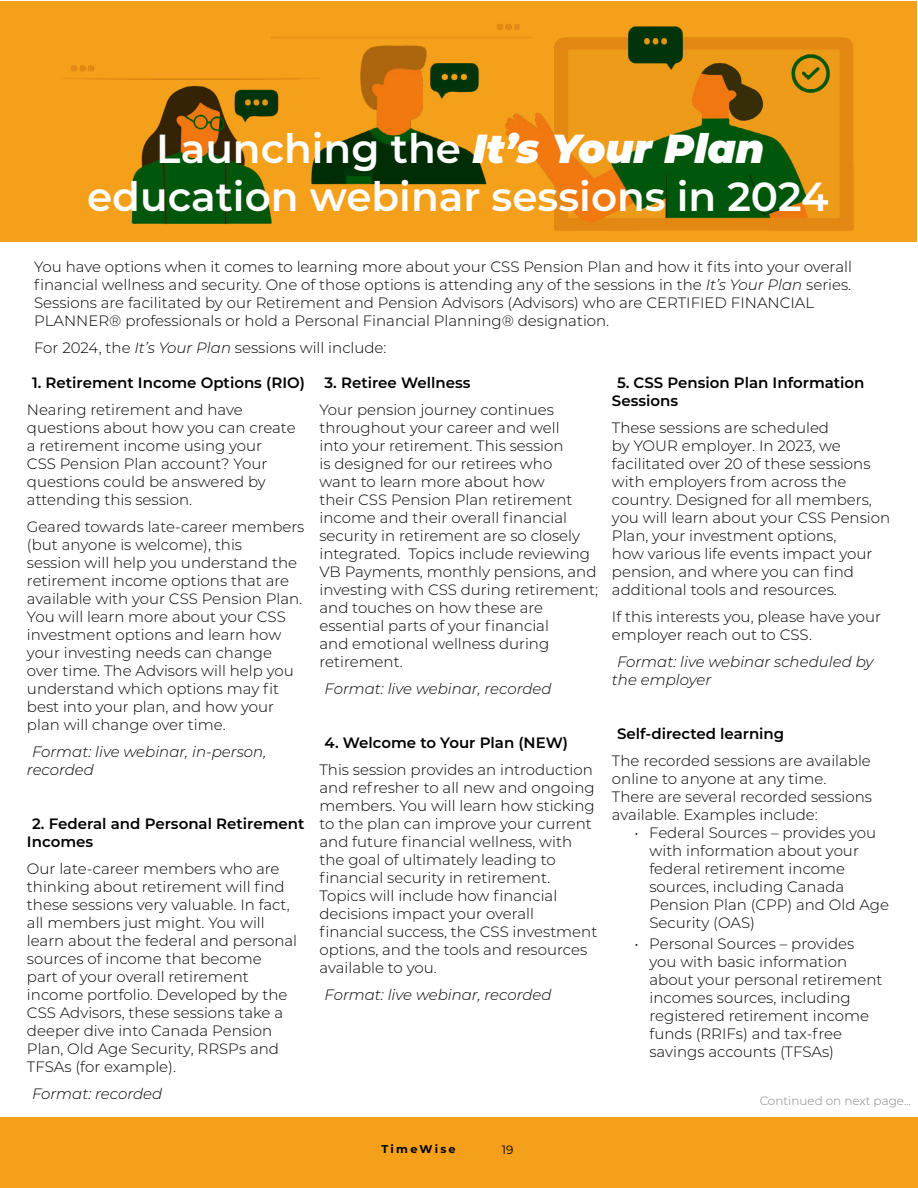
<style>
.page{position:relative;width:918px;height:1188px;background:#fff}
.page>*{position:absolute;margin:0;border:0;box-sizing:border-box;transform-origin:0 0}
.t1{font:600 40.5px/48.6px "Montserrat";color:#fff;text-align:center}
.t2{font:300 15px/18px "Montserrat";color:#000}
.t3{font:600 15px/18px "Montserrat";color:#000}
.t4{font:italic 300 15px/18px "Montserrat";color:#000}
.t5{font:300 12px "Montserrat";color:#878787}
.t6{font:12px "Montserrat";color:#000}
.t7{font:700 11.25px "Montserrat";letter-spacing:.2em;color:#000}
.s1{font-weight:900;font-style:italic}
.s2{font-style:italic}
</style>
<div class="page">
<svg style="left:0;top:1px;width:917px;height:241px;background:#c88b15"></svg>
<div style="left:0;top:1117px;width:918px;height:71px;background:#f5a01a"></div>
<h1 class="t1" style="left:87px;top:122px;width:743px">Launching the <span class="s1">It’s Your Plan </span>education webinar sessions in 2024</h1>
<p class="t2" style="left:34px;top:257px;width:819px">You have options when it comes to learning more about your CSS Pension Plan and how it fits into your overall financial wellness and security. One of those options is attending any of the sessions in the <span class="s2">It’s Your Plan</span> series.<br>Sessions are facilitated by our Retirement and Pension Advisors (Advisors) who are CERTIFIED FINANCIAL PLANNER® professionals or hold a Personal Financial Planning® designation.</p>
<p class="t2" style="left:34px;top:338px;width:354px">For 2024, the <span class="s2">It’s Your Plan</span> sessions will include:</p>
<p class="t3" style="left:32px;top:373px;width:275px">1. Retirement Income Options (RIO)</p>
<p class="t2" style="left:27px;top:400px;width:270px">Nearing retirement and have questions about how you can create a retirement income using your<br>CSS Pension Plan account? Your questions could be answered by attending this session.</p>
<p class="t2" style="left:27px;top:517px;width:279px">Geared towards late-career members (but anyone is welcome), this<br>session will help you understand the retirement income options that are available with your CSS Pension Plan.<br>You will learn more about your CSS investment options and learn how your investing needs can change over time. The Advisors will help you understand which options may fit best into your plan, and how your plan will change over time.</p>
<p class="t4" style="left:27px;top:742px;width:241px;text-indent:5px">Format: live webinar, in-person, recorded</p>
<p class="t3" style="left:325px;top:373px;width:147px">3. Retiree Wellness</p>
<p class="t2" style="left:319px;top:400px;width:280px">Your pension journey continues throughout your career and well<br>into your retirement. This session<br>is designed for our retirees who<br>want to learn more about how<br>their CSS Pension Plan retirement income and their overall financial security in retirement are so closely integrated. Topics include reviewing<br>VB Payments, monthly pensions, and investing with CSS during retirement; and touches on how these are essential parts of your financial<br>and emotional wellness during retirement.</p>
<p class="t4" style="left:325px;top:679px;width:229px">Format: live webinar, recorded</p>
<p class="t3" style="left:612px;top:373px;width:254px;text-indent:5px">5. CSS Pension Plan Information<br>Sessions</p>
<p class="t2" style="left:612px;top:418px;width:280px">These sessions are scheduled<br>by YOUR employer. In 2023, we facilitated over 20 of these sessions with employers from across the country. Designed for all members, you will learn about your CSS Pension<br>Plan, your investment options,<br>how various life events impact your pension, and where you can find additional tools and resources.</p>
<p class="t2" style="left:612px;top:607px;width:271px">If this interests you, please have your employer reach out to CSS.</p>
<p class="t4" style="left:612px;top:652px;width:263px;text-indent:5px">Format: live webinar scheduled by the employer</p>
<p class="t3" style="left:617px;top:724px;width:169px">Self-directed learning</p>
<p class="t2" style="left:612px;top:751px;width:262px">The recorded sessions are available online to anyone at any time.<br>There are several recorded sessions available. Examples include:</p>
<p class="t2" style="left:649px;top:823px;width:241px;text-indent:-15px">• Federal Sources – provides you with information about your federal retirement income sources, including Canada<br>Pension Plan (CPP) and Old Age<br>Security (OAS)</p>
<p class="t2" style="left:649px;top:934px;width:235px;text-indent:-15px">• Personal Sources – provides you with basic information about your personal retirement incomes sources, including registered retirement income funds (RRIFs) and tax-free savings accounts (TFSAs)</p>
<p class="t5" style="left:760px;top:1093px;width:153px">Continued on next page...</p>
<p class="t3" style="left:325px;top:733px;width:245px">4. Welcome to Your Plan (NEW)</p>
<p class="t2" style="left:319px;top:760px;width:279px">This session provides an introduction and refresher to all new and ongoing members. You will learn how sticking to the plan can improve your current and future financial wellness, with the goal of ultimately leading to financial security in retirement.<br>Topics will include how financial decisions impact your overall financial success, the CSS investment options, and the tools and resources available to you.</p>
<p class="t4" style="left:325px;top:985px;width:229px">Format: live webinar, recorded</p>
<p class="t3" style="left:27px;top:814px;width:279px;text-indent:5px">2. Federal and Personal Retirement<br>Incomes</p>
<p class="t2" style="left:27px;top:859px;width:272px">Our late-career members who are thinking about retirement will find these sessions very valuable. In fact, all members just might. You will learn about the federal and personal sources of income that become<br>part of your overall retirement income portfolio. Developed by the<br>CSS Advisors, these sessions take a deeper dive into Canada Pension<br>Plan, Old Age Security, RRSPs and<br>TFSAs (for example).</p>
<p class="t4" style="left:32px;top:1084px;width:132px">Format: recorded</p>
<p class="t7" style="left:382px;top:1141px;width:76px">TimeWise</p>
<p class="t6" style="left:502px;top:1142px;width:13px">19</p>
</div>
